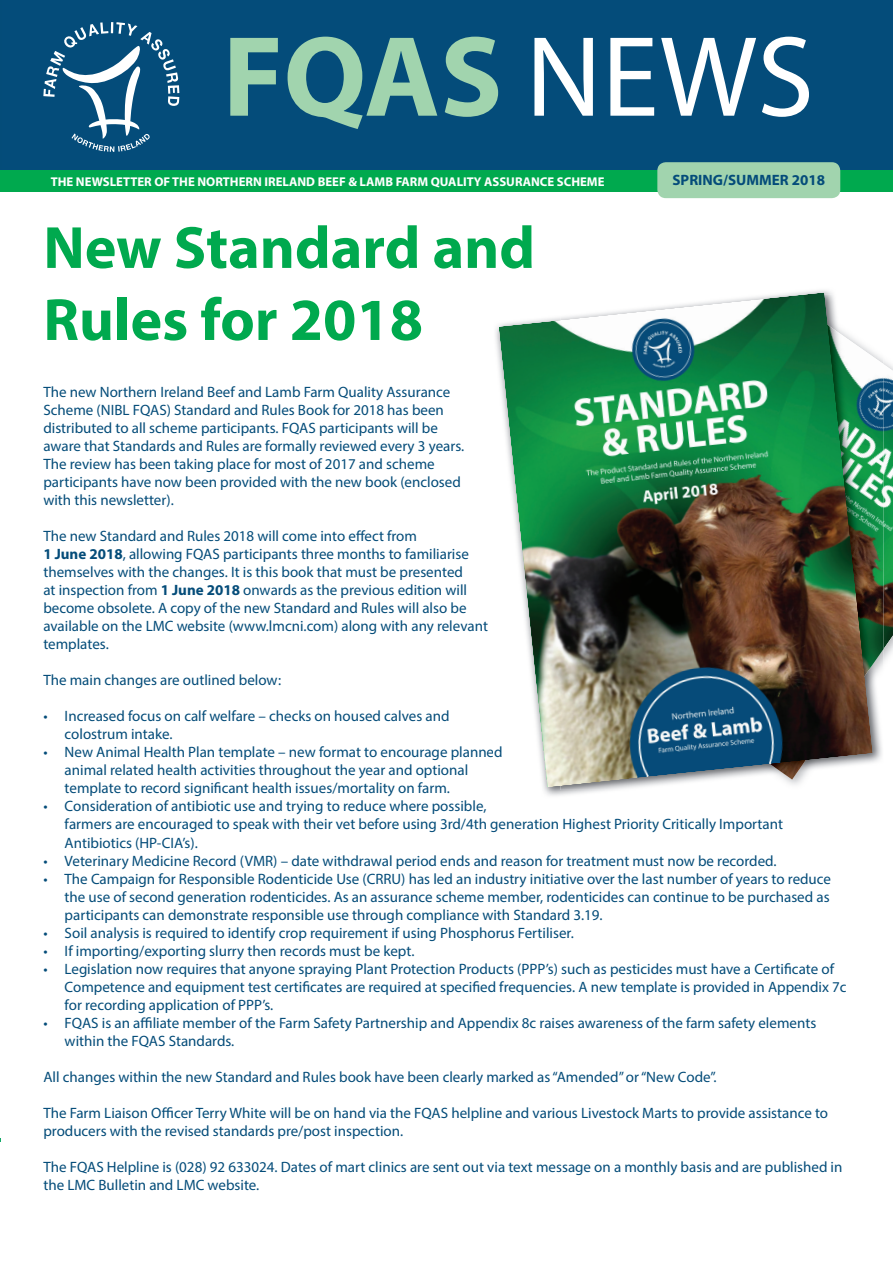
<style>
.page{position:relative;width:893px;height:1264px;background:#fff}
.page>*{position:absolute;margin:0;border:0;box-sizing:border-box;transform-origin:0 0}
.t1{font:700 115.35px "Myriad Pro";color:#a1d4ae}
.t2{font:700 60px/72px "Myriad Pro";color:#00a94e}
.t3{font:15px/18px "Myriad Pro";color:#044c79}
.t4{font:700 15px "Myriad Pro";color:#044c7a}
.t5{font:700 12.75px "Myriad Pro";color:#fff}
.s1{font-weight:400;color:#fff}
.s2{font-weight:700}
</style>
<div class="page">
<div style="left:2px;top:0;width:891px;height:171px;background:#044c7a"></div>
<div style="left:0;top:171px;width:893px;height:21px;background:#00a94e"></div>
<svg style="left:43px;top:22px;width:136px;height:130px"></svg>
<div style="left:657px;top:162px;width:183px;height:36px;background:#a1d4ae;border-radius:9px"></div>
<img style="left:883px;top:364px;width:10px;height:285px">
<img style="left:872px;top:351px;width:11px;height:412px">
<img style="left:498px;top:292px;width:374px;height:495px">
<h1 class="t1" style="left:223px;top:33px;width:592px">FQAS <span class="s1">NEWS</span></h1>
<p class="t5" style="left:51px;top:176px;width:555px">THE NEWSLETTER OF THE NORTHERN IRELAND BEEF &amp; LAMB FARM QUALITY ASSURANCE SCHEME</p>
<p class="t4" style="left:672px;top:174px;width:154px">SPRING/SUMMER 2018</p>
<h2 class="t2" style="left:43px;top:217px;width:493px">New Standard and<br>Rules for 2018</h2>
<p class="t3" style="left:43px;top:384px;width:422px">The new Northern Ireland Beef and Lamb Farm Quality Assurance Scheme (NIBL FQAS) Standard and Rules Book for 2018 has been distributed to all scheme participants. FQAS participants will be aware that Standards and Rules are formally reviewed every 3 years.<br>The review has been taking place for most of 2017 and scheme participants have now been provided with the new book (enclosed with this newsletter).</p>
<p class="t3" style="left:43px;top:528px;width:446px">The new Standard and Rules 2018 will come into effect from<br><span class="s2">1 June 2018</span>, allowing FQAS participants three months to familiarise themselves with the changes. It is this book that must be presented<br>at inspection from <span class="s2">1 June 2018</span> onwards as the previous edition will become obsolete. A copy of the new Standard and Rules will also be available on the LMC website (www.lmcni.com) along with any relevant templates.</p>
<p class="t3" style="left:43px;top:672px;width:239px">The main changes are outlined below:</p>
<p class="t3" style="left:65px;top:708px;width:386px;text-indent:-21px">• Increased focus on calf welfare – checks on housed calves and colostrum intake.</p>
<p class="t3" style="left:65px;top:744px;width:439px;text-indent:-21px">• New Animal Health Plan template – new format to encourage planned animal related health activities throughout the year and optional template to record significant health issues/mortality on farm.</p>
<p class="t3" style="left:65px;top:798px;width:720px;text-indent:-21px">• Consideration of antibiotic use and trying to reduce where possible,<br>farmers are encouraged to speak with their vet before using 3rd/4th generation Highest Priority Critically Important<br>Antibiotics (HP-CIA’s).</p>
<p class="t3" style="left:43px;top:852px;width:734px">• Veterinary Medicine Record (VMR) – date withdrawal period ends and reason for treatment must now be recorded.</p>
<p class="t3" style="left:65px;top:870px;width:768px;text-align:justify;text-indent:-21px">• The Campaign for Responsible Rodenticide Use (CRRU) has led an industry initiative over the last number of years to reduce the use of second generation rodenticides. As an assurance scheme member, rodenticides can continue to be purchased as participants can demonstrate responsible use through compliance with Standard 3.19.</p>
<p class="t3" style="left:43px;top:924px;width:532px">• Soil analysis is required to identify crop requirement if using Phosphorus Fertiliser.</p>
<p class="t3" style="left:43px;top:942px;width:372px">• If importing/exporting slurry then records must be kept.</p>
<p class="t3" style="left:65px;top:960px;width:783px;text-indent:-21px">• Legislation now requires that anyone spraying Plant Protection Products (PPP’s) such as pesticides must have a Certificate of<br>Competence and equipment test certificates are required at specified frequencies. A new template is provided in Appendix 7c for recording application of PPP’s.</p>
<p class="t3" style="left:65px;top:1014px;width:753px;text-indent:-21px">• FQAS is an affiliate member of the Farm Safety Partnership and Appendix 8c raises awareness of the farm safety elements within the FQAS Standards.</p>
<p class="t3" style="left:43px;top:1068px;width:674px">All changes within the new Standard and Rules book have been clearly marked as “Amended” or “New Code”.</p>
<p class="t3" style="left:43px;top:1104px;width:786px">The Farm Liaison Officer Terry White will be on hand via the FQAS helpline and various Livestock Marts to provide assistance to producers with the revised standards pre/post inspection.</p>
<p class="t3" style="left:43px;top:1158px;width:800px">The FQAS Helpline is (028) 92 633024. Dates of mart clinics are sent out via text message on a monthly basis and are published in the LMC Bulletin and LMC website.</p>
</div>
